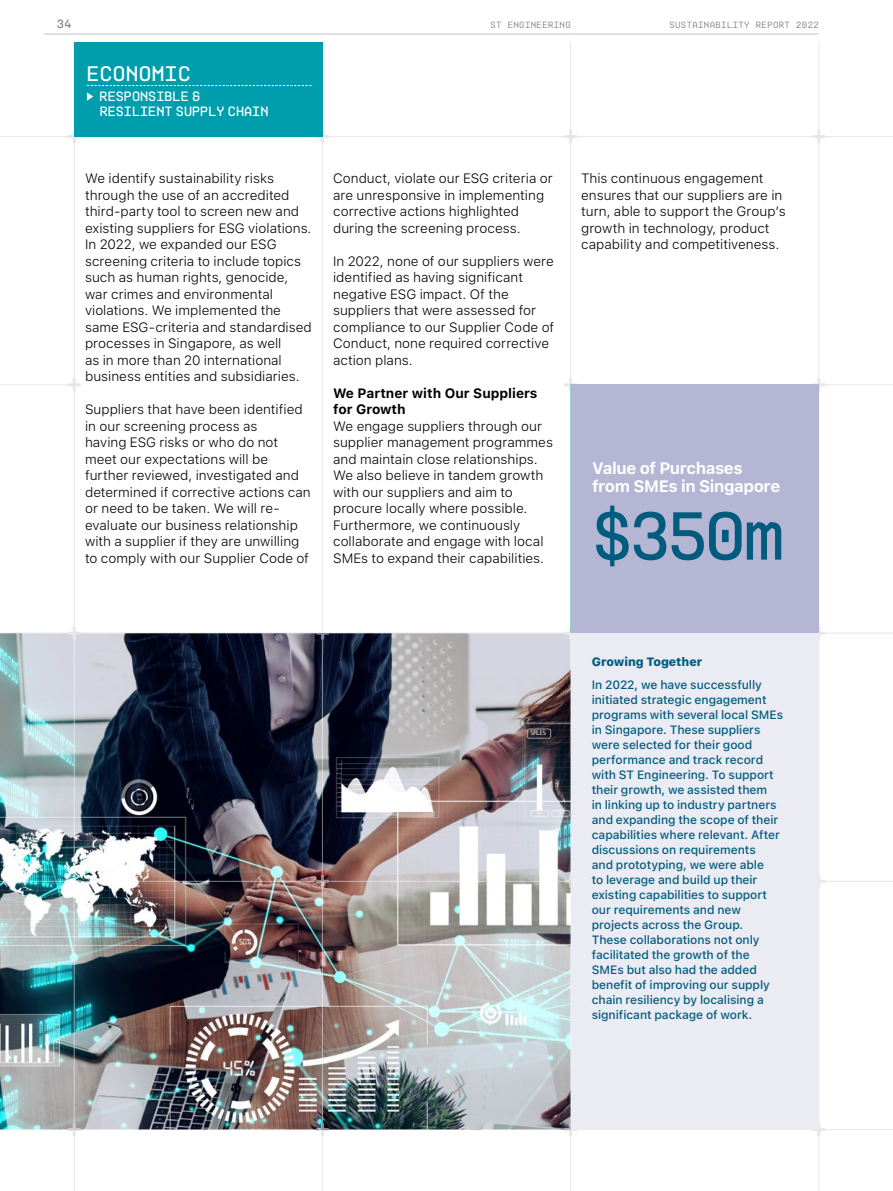
<style>
.page{position:relative;width:893px;height:1191px;background:#fff}
.page>*{position:absolute;margin:0;border:0;box-sizing:border-box;transform-origin:0 0}
.t1{font:500 67.5px "Ki";color:#005b7e}
._1st_Header{font:500 21px "Ki";letter-spacing:.02em;color:#fff}
.t2{font:700 16.5px/18px "SF Pro Text";letter-spacing:-.025em;color:#fff}
.Body_Text{font:300 13.5px/16.5px "SF Pro Text";color:#000}
.Subhead_2{font:700 13.5px/16.5px "SF Pro Text";color:#000}
.t3{font:500 13.5px/15px "Ki";color:#fff}
.BOX_Body_Text{font:500 12px/15px "SF Pro Text";letter-spacing:-.005em;color:#005b7e}
.BOX_Header{font:800 12px "SF Pro Text";color:#005b7e}
.t4{font:500 12px "Ki";color:#808285}
.t5{font:9px "Ki";letter-spacing:.04em;color:#808285}
</style>
<div class="page">
<hr style="left:74px;top:43px;width:1px;height:1148px;background:#e6e7e8">
<hr style="left:818px;top:43px;width:1px;height:1148px;background:#e6e7e8">
<hr style="left:570px;top:43px;width:1px;height:1148px;background:#e6e7e8">
<hr style="left:322px;top:43px;width:1px;height:1148px;background:#e6e7e8">
<hr style="left:0;top:136px;width:893px;height:1px;background:#e6e7e8">
<hr style="left:0;top:633px;width:893px;height:1px;background:#e6e7e8">
<hr style="left:570px;top:384px;width:323px;height:1px;background:#e6e7e8">
<hr style="left:0;top:881px;width:893px;height:1px;background:#e6e7e8">
<hr style="left:0;top:1129px;width:893px;height:1px;background:#e6e7e8">
<svg style="left:812px;top:1123px;width:13px;height:13px"></svg>
<svg style="left:818px;top:875px;width:7px;height:12px"></svg>
<svg style="left:818px;top:627px;width:7px;height:12px"></svg>
<svg style="left:68px;top:378px;width:13px;height:13px"></svg>
<svg style="left:564px;top:378px;width:13px;height:13px"></svg>
<svg style="left:812px;top:378px;width:13px;height:13px"></svg>
<svg style="left:68px;top:130px;width:13px;height:13px"></svg>
<svg style="left:316px;top:130px;width:13px;height:13px"></svg>
<svg style="left:564px;top:130px;width:13px;height:13px"></svg>
<svg style="left:812px;top:130px;width:13px;height:13px"></svg>
<hr style="left:0;top:384px;width:76px;height:1px;background:#e6e7e8">
<div style="left:570px;top:633px;width:248px;height:496px;background:#ebebf3"></div>
<img style="left:0;top:634px;width:570px;height:495px">
<div style="left:571px;top:385px;width:248px;height:248px;background:#b5b6d4"></div>
<div style="left:74px;top:43px;width:248px;height:93px;background:#009eac"></div>
<svg style="left:87px;top:85px;width:225px;height:1px"></svg>
<svg style="left:87px;top:92px;width:6px;height:9px"></svg>
<hr style="left:74px;top:633px;width:1px;height:496px;background:#fff">
<hr style="left:570px;top:633px;width:1px;height:496px;background:#fff">
<hr style="left:322px;top:633px;width:1px;height:496px;background:#fff">
<hr style="left:0;top:633px;width:570px;height:1px;background:#fff">
<hr style="left:0;top:881px;width:570px;height:1px;background:#fff">
<hr style="left:0;top:1129px;width:570px;height:1px;background:#fff">
<svg style="left:68px;top:1123px;width:13px;height:13px"></svg>
<svg style="left:316px;top:1123px;width:13px;height:13px"></svg>
<svg style="left:564px;top:1123px;width:13px;height:13px"></svg>
<svg style="left:68px;top:875px;width:13px;height:12px"></svg>
<svg style="left:316px;top:875px;width:13px;height:12px"></svg>
<svg style="left:564px;top:875px;width:7px;height:12px"></svg>
<svg style="left:68px;top:627px;width:13px;height:12px"></svg>
<svg style="left:316px;top:633px;width:13px;height:6px"></svg>
<svg style="left:564px;top:627px;width:7px;height:12px"></svg>
<hr style="left:44px;top:34px;width:32px;height:1px;background:#bcbec0">
<hr style="left:76px;top:34px;width:248px;height:1px;background:#bcbec0">
<hr style="left:324px;top:34px;width:247px;height:1px;background:#bcbec0">
<hr style="left:571px;top:34px;width:248px;height:1px;background:#bcbec0">
<p class="t4" style="left:57px;top:16px;width:16px">34</p>
<p class="t5" style="left:490px;top:19px;width:82px">ST ENGINEERING</p>
<p class="t5" style="left:669px;top:19px;width:151px">SUSTAINABILITY REPORT 2022</p>
<p class="_1st_Header" style="left:87px;top:60px;width:105px">ECONOMIC</p>
<p class="t3" style="left:100px;top:88px;width:170px">RESPONSIBLE &amp;<br>RESILIENT SUPPLY CHAIN</p>
<p class="Body_Text" style="left:85px;top:170px;width:228px">We identify sustainability risks through the use of an accredited third-party tool to screen new and existing suppliers for ESG violations.<br>In 2022, we expanded our ESG screening criteria to include topics such as human rights, genocide, war crimes and environmental violations. We implemented the same ESG-criteria and standardised processes in Singapore, as well<br>as in more than 20 international business entities and subsidiaries.</p>
<p class="Body_Text" style="left:85px;top:401px;width:227px">Suppliers that have been identified in our screening process as<br>having ESG risks or who do not meet our expectations will be further reviewed, investigated and determined if corrective actions can or need to be taken. We will re&shy;evaluate our business relationship with a supplier if they are unwilling to comply with our Supplier Code of</p>
<p class="Body_Text" style="left:333px;top:170px;width:221px">Conduct, violate our ESG criteria or are unresponsive in implementing corrective actions highlighted during the screening process.</p>
<p class="Body_Text" style="left:333px;top:253px;width:223px">In 2022, none of our suppliers were identified as having significant negative ESG impact. Of the suppliers that were assessed for compliance to our Supplier Code of<br>Conduct, none required corrective action plans.</p>
<p class="Subhead_2" style="left:333px;top:385px;width:206px">We Partner with Our Suppliers for Growth</p>
<p class="Body_Text" style="left:333px;top:418px;width:221px">We engage suppliers through our supplier management programmes and maintain close relationships.<br>We also believe in tandem growth with our suppliers and aim to procure locally where possible.</p>
<p class="Body_Text" style="left:333px;top:517px;width:212px">Furthermore, we continuously collaborate and engage with local<br>SMEs to expand their capabilities.</p>
<p class="Body_Text" style="left:581px;top:170px;width:206px">This continuous engagement ensures that our suppliers are in turn, able to support the Group’s growth in technology, product capability and competitiveness.</p>
<p class="t2" style="left:592px;top:459px;width:190px">Value of Purchases from SMEs in Singapore</p>
<p class="t1" style="left:592px;top:494px;width:194px">$350m</p>
<p class="BOX_Header" style="left:592px;top:654px;width:112px">Growing Together</p>
<p class="BOX_Body_Text" style="left:592px;top:677px;width:193px">In 2022, we have successfully initiated strategic engagement programs with several local SMEs in Singapore. These suppliers were selected for their good performance and track record with ST Engineering. To support their growth, we assisted them<br>in linking up to industry partners and expanding the scope of their capabilities where relevant. After discussions on requirements<br>and prototyping, we were able<br>to leverage and build up their existing capabilities to support our requirements and new projects across the Group.<br>These collaborations not only facilitated the growth of the<br>SMEs but also had the added benefit of improving our supply chain resiliency by localising a significant package of work.</p>
</div>
